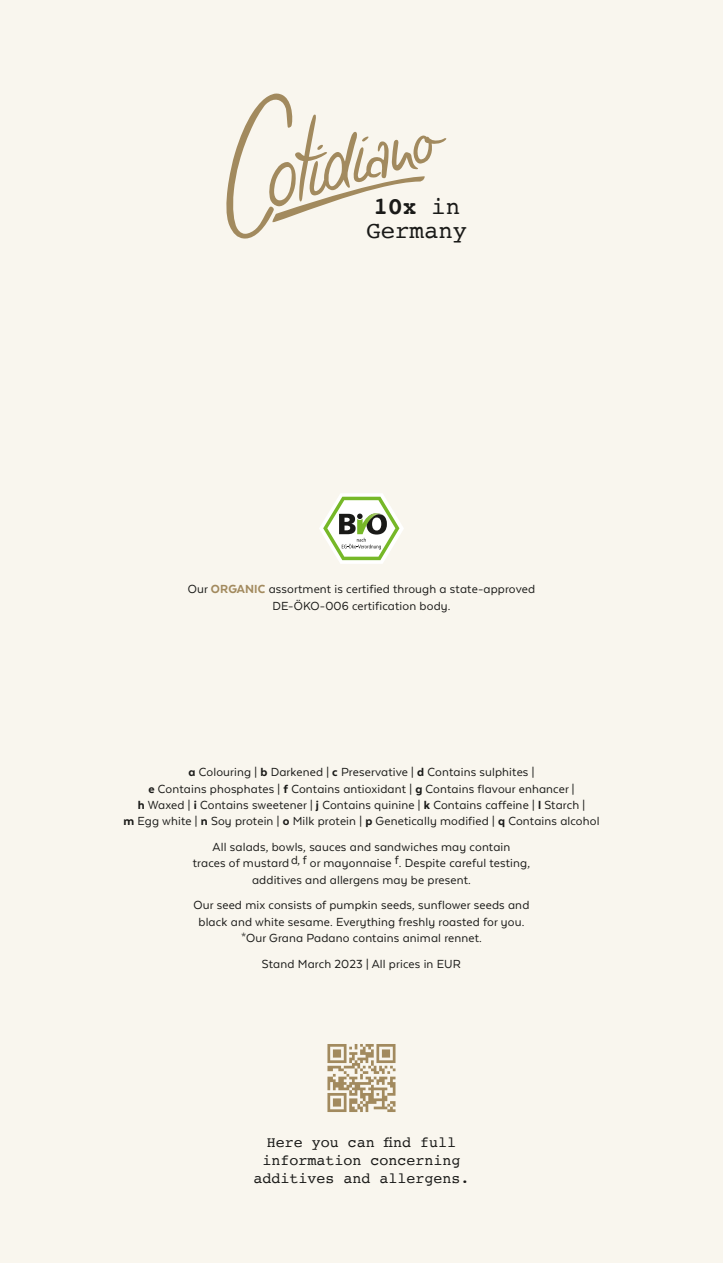
<style>
.page{position:relative;width:723px;height:1263px;background:#f9f6ee}
.page>*{position:absolute;margin:0;border:0;box-sizing:border-box;transform-origin:0 0}
.t1{font:24px/24px "Courier";color:#1a1a18;text-align:center}
.t2{font:15px/18px "Courier";color:#1a1a18;text-align:center}
.t3{font:13.5px/16.5px "Texta Alt";letter-spacing:.01em;color:#1a1a18;text-align:center}
.s1{font-weight:700}
.s2{font-weight:800;color:#a28a5e}
.s3{font-weight:800}
</style>
<div class="page">
<svg style="left:319px;top:493px;width:85px;height:71px"></svg>
<svg style="left:226px;top:94px;width:220px;height:145px"></svg>
<svg style="left:327px;top:1044px;width:68px;height:68px"></svg>
<h1 class="t1" style="left:366px;top:194px;width:102px"><span class="s1">10x</span> in<br>Germany</h1>
<p class="t3" style="left:188px;top:581px;width:349px">Our <span class="s2">ORGANIC</span> assortment is certified through a state-approved<br>DE-ÖKO-006 certification body.</p>
<p class="t3" style="left:123px;top:764px;width:478px"><span class="s3">a</span> Colouring | <span class="s3">b</span> Darkened | <span class="s3">c</span> Preservative | <span class="s3">d</span> Contains sulphites |<br><span class="s3">e</span> Contains phosphates | <span class="s3">f</span> Contains antioxidant | <span class="s3">g</span> Contains flavour enhancer |<br><span class="s3">h</span> Waxed | <span class="s3">i</span> Contains sweetener | <span class="s3">j</span> Contains quinine | <span class="s3">k</span> Contains caffeine | <span class="s3">l</span> Starch |<br><span class="s3">m</span> Egg white | <span class="s3">n</span> Soy protein | <span class="s3">o</span> Milk protein | <span class="s3">p</span> Genetically modified | <span class="s3">q</span> Contains alcohol</p>
<p class="t3" style="left:193px;top:838px;width:339px">All salads, bowls, sauces and sandwiches may contain<br>traces of mustardd, f or mayonnaise f. Despite careful testing, additives and allergens may be present.</p>
<p class="t3" style="left:194px;top:897px;width:337px">Our seed mix consists of pumpkin seeds, sunflower seeds and black and white sesame. Everything freshly roasted for you. *Our Grana Padano contains animal rennet.</p>
<p class="t3" style="left:262px;top:955px;width:200px">Stand March 2023 | All prices in EUR</p>
<p class="t2" style="left:253px;top:1132px;width:218px">Here you can find full information concerning additives and allergens.</p>
</div>
